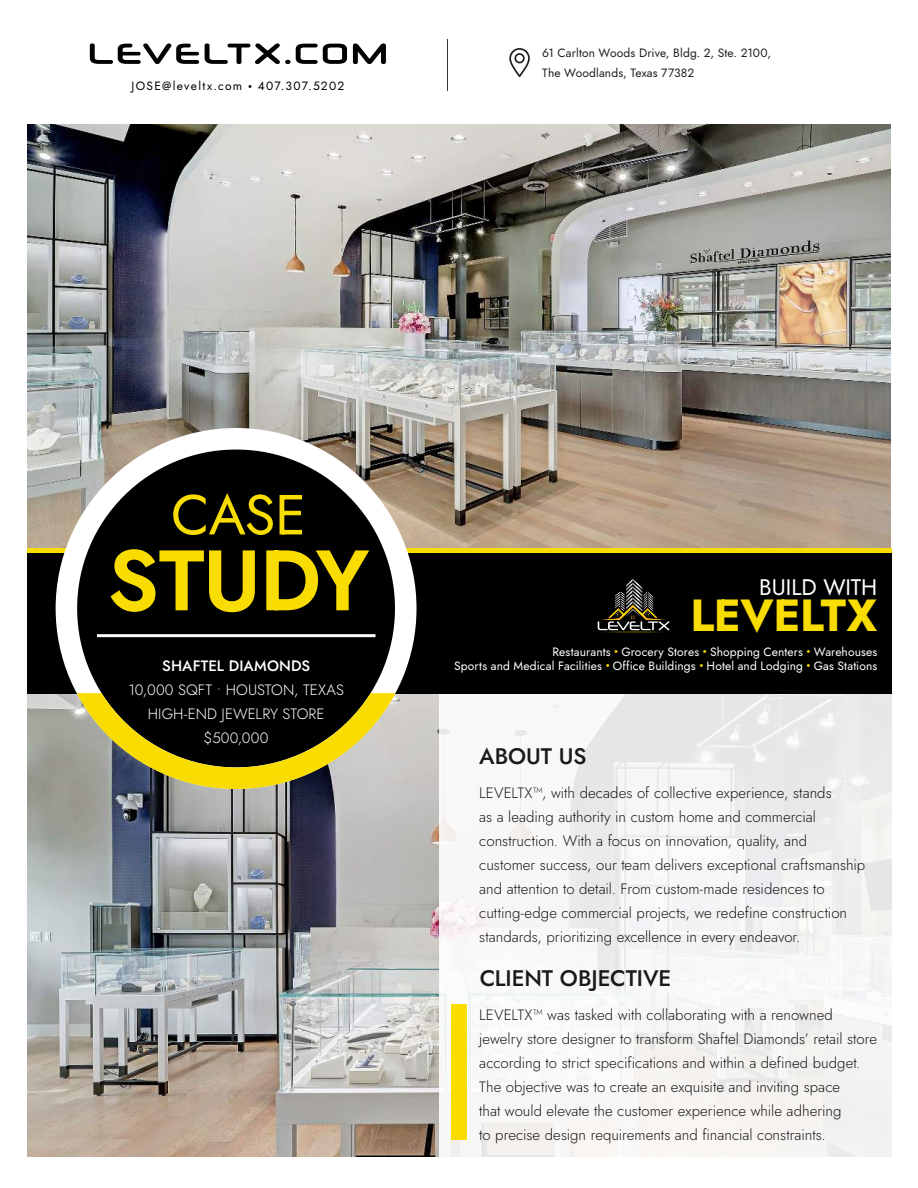
<style>
.page{position:relative;width:918px;height:1188px;background:#fff}
.page>*{position:absolute;margin:0;border:0;box-sizing:border-box;transform-origin:0 0}
.t1{font:600 85.5px "Jost";letter-spacing:-.015em;color:#f9dc02}
.t2{font:56.4px "Jost";color:#f9dc02}
.t3{font:700 45px "Jost";letter-spacing:-.005em;color:#f9dc02}
.t4{font:500 22.5px "Jost";letter-spacing:-.005em;color:#000}
.t5{font:22.5px "Jost";letter-spacing:-.005em;color:#fff}
.t6{font:300 15px/24px "Jost";color:#000}
.t7{font:300 15px/24px "Jost";letter-spacing:.01em;color:#fff;text-align:center}
.t8{font:500 15px "Jost";letter-spacing:.005em;color:#fff}
.t9{font:12px/14.4px "Jost";letter-spacing:.01em;color:#fff;text-align:right}
.t10{font:12px/19.5px "Jost";letter-spacing:.01em;color:#221f1f}
.t11{font:12px "Jost";letter-spacing:.11em;color:#000}
.s1{font-weight:900}
.s2{font-weight:900;color:#f9dc02}
</style>
<div class="page">
<img style="left:27px;top:693px;width:864px;height:464px">
<img style="left:27px;top:124px;width:864px;height:424px">
<div style="left:27px;top:548px;width:864px;height:5px;background:#f9dc02"></div>
<div style="left:27px;top:553px;width:864px;height:140px;background:#000"></div>
<div style="left:66px;top:439px;width:340px;height:339px;background:#000;border-radius:50%"></div>
<div style="left:56px;top:428px;width:361px;height:361px;border:22px solid #fff;border-radius:50%"></div>
<svg style="left:77px;top:693px;width:318px;height:96px"></svg>
<hr style="left:97px;top:634px;width:279px;height:3px;background:#fff">
<hr style="left:447px;top:39px;width:1px;height:52px;background:#000">
<svg style="left:509px;top:48px;width:21px;height:29px"></svg>
<svg style="left:90px;top:43px;width:109px;height:21px"></svg>
<svg style="left:205px;top:43px;width:85px;height:21px"></svg>
<svg style="left:296px;top:44px;width:51px;height:20px"></svg>
<svg style="left:353px;top:43px;width:33px;height:21px"></svg>
<img style="left:604px;top:631px;width:58px;height:2px">
<svg style="left:598px;top:579px;width:72px;height:51px"></svg>
<div style="left:451px;top:1004px;width:16px;height:136px;background:#f9dc02"></div>
<p class="t11" style="left:131px;top:81px;width:214px">JOSE@leveltx.com <span class="s1">•</span> 407.307.5202</p>
<p class="t10" style="left:542px;top:44px;width:230px">61 Carlton Woods Drive, Bldg. 2, Ste. 2100,<br>The Woodlands, Texas 77382</p>
<h2 class="t2" style="left:171px;top:490px;width:137px">CASE</h2>
<h1 class="t1" style="left:108px;top:531px;width:263px">STUDY</h1>
<p class="t8" style="left:162px;top:659px;width:150px">SHAFTEL DIAMONDS</p>
<p class="t7" style="left:129px;top:678px;width:217px">10,000 SQFT • HOUSTON, TEXAS<br>HIGH-END JEWELRY STORE $500,000</p>
<h3 class="t5" style="left:759px;top:577px;width:120px">BUILD WITH</h3>
<h3 class="t3" style="left:690px;top:589px;width:188px">LEVELTX</h3>
<p class="t9" style="left:454px;top:645px;width:425px">Restaurants <span class="s2">•</span> Grocery Stores <span class="s2">•</span> Shopping Centers <span class="s2">•</span> Warehouses<br>Sports and Medical Facilities <span class="s2">•</span> Office Buildings <span class="s2">•</span> Hotel and Lodging <span class="s2">•</span> Gas Stations</p>
<h3 class="t4" style="left:479px;top:747px;width:109px">ABOUT US</h3>
<p class="t6" style="left:479px;top:782px;width:387px">LEVELTX™, with decades of collective experience, stands<br>as a leading authority in custom home and commercial construction. With a focus on innovation, quality, and customer success, our team delivers exceptional craftsmanship and attention to detail. From custom-made residences to cutting-edge commercial projects, we redefine construction standards, prioritizing excellence in every endeavor.</p>
<h3 class="t4" style="left:479px;top:968px;width:194px">CLIENT OBJECTIVE</h3>
<p class="t6" style="left:479px;top:1004px;width:399px">LEVELTX™ was tasked with collaborating with a renowned jewelry store designer to transform Shaftel Diamonds’ retail store according to strict specifications and within a defined budget.<br>The objective was to create an exquisite and inviting space<br>that would elevate the customer experience while adhering<br>to precise design requirements and financial constraints.</p>
</div>
